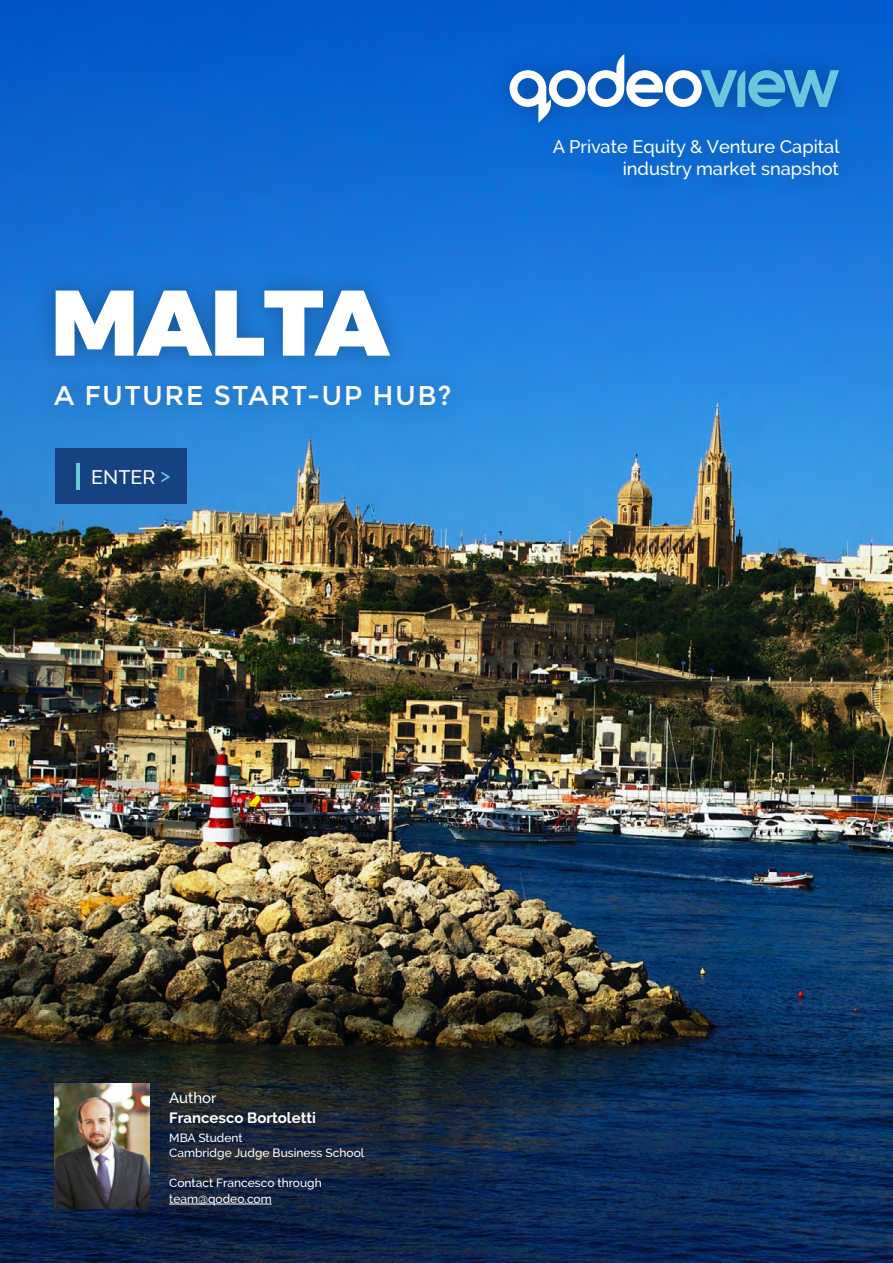
<style>
.page{position:relative;width:893px;height:1263px;background:#fff}
.page>*{position:absolute;margin:0;border:0;box-sizing:border-box;transform-origin:0 0}
.t1{font:900 92.85px "Montserrat";letter-spacing:-.01em;color:#fff}
.t2{font:27.15px "Montserrat";letter-spacing:.05em;color:#fff}
.t3{font:500 19.65px "Raleway";color:#fff}
.t4{font:500 18.3px/21.9px "Raleway";color:#fff;text-align:right}
.t5{font:700 15px "Raleway";color:#fff}
.t6{font:500 15px "Raleway";color:#fff}
.t7{font:500 12px/15px "Raleway";color:#fff}
.s1{color:#6dc7dc}
</style>
<div class="page">
<img style="left:0;top:0;width:893px;height:1263px">
<div style="left:486px;top:34px;width:375px;height:109px;background:#0561d1"></div>
<svg style="left:510px;top:54px;width:329px;height:64px"></svg>
<img style="left:54px;top:1083px;width:93px;height:126px">
<div style="left:532px;top:118px;width:329px;height:81px;background:#0d69d2"></div>
<div style="left:147px;top:1071px;width:238px;height:157px;background:#000;opacity:.28"></div>
<hr style="left:169px;top:1204px;width:103px;height:1px;background:#fff">
<div style="left:55px;top:448px;width:132px;height:56px;background:#164281"></div>
<hr style="left:76px;top:464px;width:4px;height:26px;background:#6dc7dc">
<div style="left:31px;top:266px;width:380px;height:113px;background:#000;opacity:.28"></div>
<div style="left:33px;top:362px;width:440px;height:66px;background:#2682d8"></div>
<h1 class="t1" style="left:51px;top:246px;width:340px">MALTA</h1>
<h2 class="t2" style="left:54px;top:380px;width:399px">A FUTURE START-UP HUB?</h2>
<h3 class="t3" style="left:91px;top:466px;width:81px">ENTER <span class="s1">&gt;</span></h3>
<h3 class="t4" style="left:553px;top:135px;width:288px">A Private Equity &amp; Venture Capital industry market snapshot</h3>
<p class="t6" style="left:169px;top:1089px;width:49px">Author</p>
<p class="t5" style="left:169px;top:1109px;width:148px">Francesco Bortoletti</p>
<p class="t7" style="left:169px;top:1130px;width:197px">MBA Student<br>Cambridge Judge Business School</p>
<p class="t7" style="left:169px;top:1174px;width:154px;line-height:16.5px">Contact Francesco through team@qodeo.com</p>
</div>
